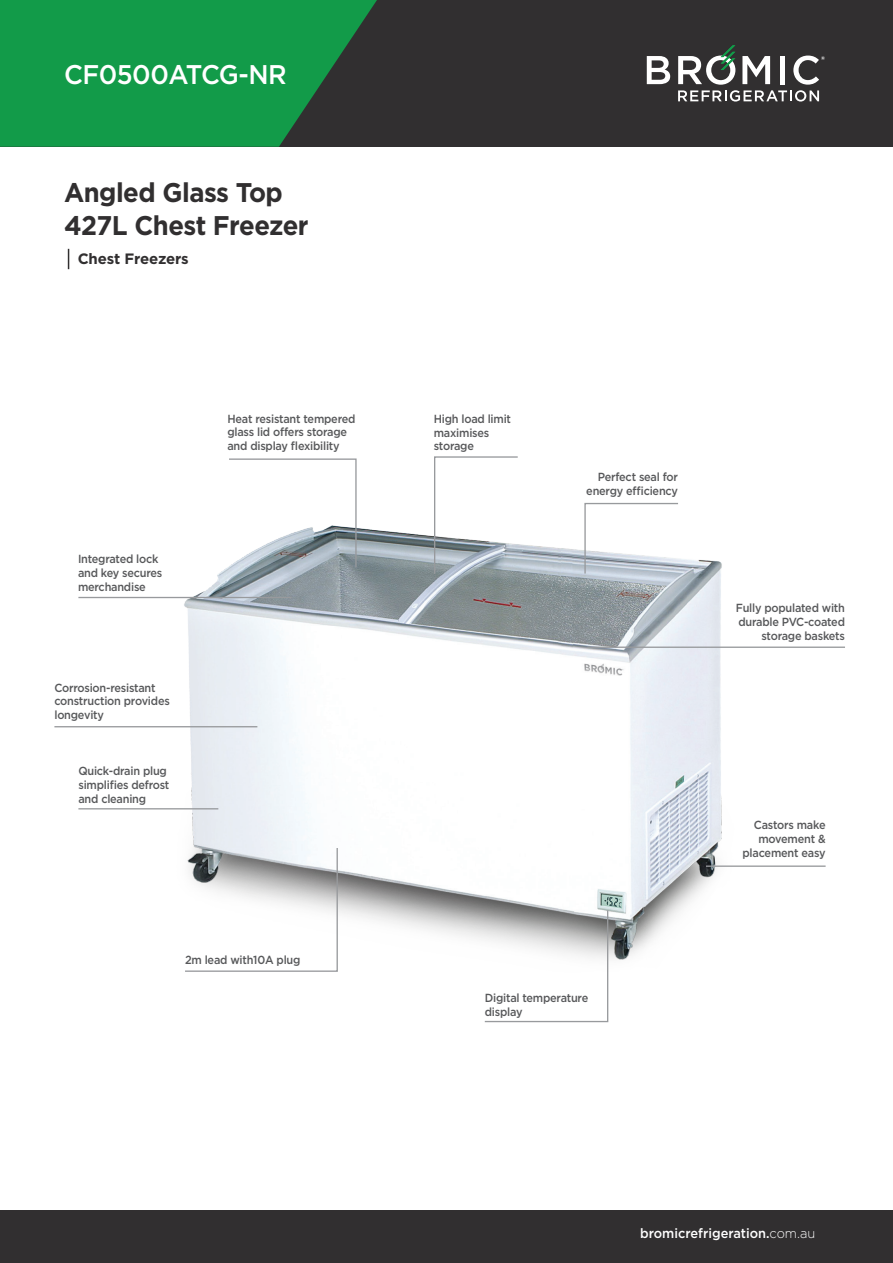
<style>
.page{position:relative;width:893px;height:1263px;background:#fff}
.page>*{position:absolute;margin:0;border:0;box-sizing:border-box;transform-origin:0 0}
.t1{font:700 27px "Gotham";letter-spacing:-.02em;color:#312f30;scale:.95 1}
.t2{font:500 27px "Gotham";letter-spacing:-.02em;color:#fff;scale:.95 1}
.t3{font:700 15px "Gotham";letter-spacing:-.01em;color:#312f30}
.t4{font:500 13.5px "Gotham";color:#fff;scale:.95 1}
.t5{font:500 11.7px/13.8px "Gotham";letter-spacing:-.02em;color:#57585a;scale:.93 1}
.s1{font-weight:300}
</style>
<div class="page">
<img style="left:156px;top:528px;width:566px;height:432px">
<svg style="left:584px;top:502px;width:95px;height:73px"></svg>
<svg style="left:228px;top:458px;width:129px;height:111px"></svg>
<svg style="left:433px;top:456px;width:86px;height:119px"></svg>
<hr style="left:587px;top:646px;width:258px;height:2px;background:#989a9d">
<hr style="left:706px;top:865px;width:120px;height:2px;background:#989a9d">
<svg style="left:483px;top:909px;width:126px;height:114px"></svg>
<svg style="left:184px;top:847px;width:155px;height:125px"></svg>
<hr style="left:54px;top:726px;width:203px;height:1px;background:#989a9d">
<hr style="left:78px;top:808px;width:140px;height:1px;background:#989a9d">
<hr style="left:78px;top:597px;width:214px;height:1px;background:#989a9d">
<div style="left:0;top:1211px;width:893px;height:52px;background:#312f30"></div>
<div style="left:0;top:0;width:893px;height:147px;background:#312f30"></div>
<svg style="left:0;top:0;width:377px;height:147px;background:#158e46"></svg>
<svg style="left:647px;top:56px;width:23px;height:28px"></svg>
<svg style="left:678px;top:45px;width:147px;height:57px"></svg>
<svg style="left:68px;top:249px;width:1px;height:20px"></svg>
<p class="t2" style="left:64px;top:57px;width:236px">CF0500ATCG-NR</p>
<p class="t1" style="left:64px;top:175px;width:232px">Angled Glass Top</p>
<p class="t1" style="left:64px;top:208px;width:259px">427L Chest Freezer</p>
<p class="t3" style="left:78px;top:249px;width:113px">Chest Freezers</p>
<p class="t5" style="left:78px;top:552px;width:92px">Integrated lock and key secures merchandise</p>
<p class="t5" style="left:54px;top:680px;width:126px">Corrosion-resistant construction provides longevity</p>
<p class="t5" style="left:78px;top:764px;width:99px">Quick-drain plug simplifies defrost and cleaning</p>
<p class="t5" style="left:227px;top:411px;width:139px">Heat resistant tempered glass lid offers storage and display flexibility</p>
<p class="t5" style="left:185px;top:953px;width:126px">2m lead with10A plug</p>
<p class="t5" style="left:434px;top:412px;width:85px">High load limit maximises storage</p>
<p class="t5" style="left:586px;top:470px;width:100px;text-align:right">Perfect seal for energy efficiency</p>
<p class="t5" style="left:736px;top:601px;width:119px;text-align:right">Fully populated with durable PVC-coated storage baskets</p>
<p class="t5" style="left:485px;top:991px;width:113px">Digital temperature display</p>
<p class="t5" style="left:742px;top:818px;width:91px;text-align:right">Castors make movement &amp; placement easy</p>
<p class="t4" style="left:640px;top:1224px;width:186px">bromicrefrigeration.<span class="s1">com.au</span></p>
</div>
